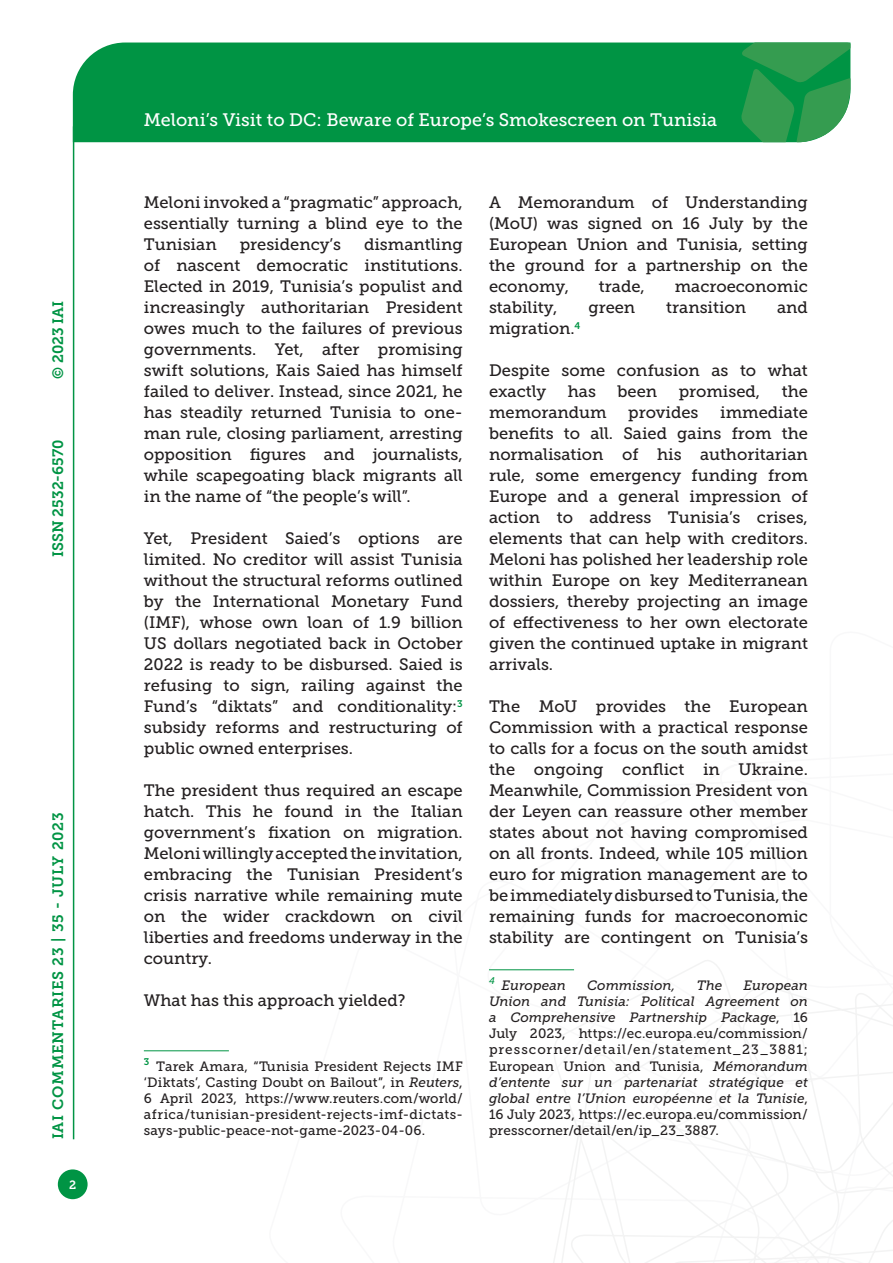
<style>
.page{position:relative;width:893px;height:1263px;background:#fff}
.page>*{position:absolute;margin:0;border:0;box-sizing:border-box;transform-origin:0 0}
.t1{font:18px "Museo Slab 500";color:#fff}
.Testo{font:16.5px/21px "Museo Slab 500";color:#231f20;text-align:justify}
.t2{font:15px "Museo Slab 700";letter-spacing:.05em;color:#009444}
.t3{font:15px "Museo Slab 700";color:#009444}
.Nota{font:13.5px/16.2px "Museo Slab 500";letter-spacing:.01em;color:#231f20;text-align:justify}
.Nota-2{font:italic 13.5px "Museo Slab 500";color:#231f20}
.t4{font:12px "Museo Slab 700";color:#fff}
.s1{font-style:italic}
</style>
<div class="page">
<svg style="left:531px;top:960px;width:362px;height:303px"></svg>
<div style="left:73px;top:43px;width:668px;height:99px;background:#009444"></div>
<svg style="left:741px;top:43px;width:109px;height:99px;background:#319e55"></svg>
<div style="left:58px;top:1169px;width:30px;height:30px;background:#009444;border-radius:50%"></div>
<hr style="left:73px;top:126px;width:1px;height:1013px;background:#009444">
<hr style="left:144px;top:1050px;width:85px;height:1px;background:#009444">
<hr style="left:489px;top:969px;width:85px;height:1px;background:#009444">
<p class="t2" style="left:50px;top:379px;width:80px;rotate:-90deg">© 2023 IAI</p>
<p class="t3" style="left:50px;top:557px;width:119px;rotate:-90deg">ISSN 2532-6570</p>
<p class="t2" style="left:50px;top:1139px;width:328px;rotate:-90deg">IAI COMMENTARIES 23 | 35 - JULY 2023</p>
<p class="t4" style="left:69px;top:1178px;width:9px">2</p>
<p class="t1" style="left:144px;top:110px;width:575px">Meloni’s Visit to DC: Beware of Europe’s Smokescreen on Tunisia</p>
<p class="Testo" style="left:144px;top:192px;width:320px">Meloni invoked a “pragmatic” approach, essentially turning a blind eye to the Tunisian</p>
<p class="Testo" style="left:240px;top:234px;width:103px">presidency’s</p>
<p class="Testo" style="left:144px;top:234px;width:320px;text-indent:220px">dismantling of nascent democratic institutions.<br>Elected in 2019, Tunisia’s populist and increasingly authoritarian President owes much to the failures of previous governments. Yet, after promising swift solutions, Kais Saied has himself failed to deliver. Instead, since 2021, he has steadily returned Tunisia to one&shy;man rule, closing parliament, arresting opposition figures and journalists, while scapegoating black migrants all in the name of “the people’s will”.</p>
<p class="Testo" style="left:144px;top:528px;width:320px">Yet, President Saied’s options are limited. No creditor will assist Tunisia without the structural reforms outlined by the International Monetary Fund (IMF), whose own loan of 1.9 billion US dollars negotiated back in October 2022 is ready to be disbursed. Saied is refusing to sign, railing against the Fund’s “diktats” and conditionality:<sup>3 </sup>subsidy reforms and restructuring of public owned enterprises.</p>
<p class="Testo" style="left:144px;top:780px;width:320px">The president thus required an escape hatch. This he found in the Italian government’s fixation on migration.<br>Meloni willingly accepted the invitation, embracing the Tunisian President’s crisis narrative while remaining mute on the wider crackdown on civil liberties and freedoms underway in the country.</p>
<p class="Testo" style="left:144px;top:990px;width:263px">What has this approach yielded?</p>
<p class="Nota" style="left:144px;top:1058px;width:320px"><sup>3</sup> Tarek Amara, “Tunisia President Rejects IMF ‘Diktats’, Casting Doubt on Bailout”, in <span class="s1">Reuters</span>, 6 April 2023, https://www.reuters.com/world/ africa/tunisian-president-rejects-imf-dictats&shy;says-public-peace-not-game-2023-04-06.</p>
<p class="Testo" style="left:489px;top:192px;width:320px">A Memorandum of Understanding (MoU) was signed on 16 July by the European Union and Tunisia, setting the ground for a partnership on the economy,</p>
<p class="Testo" style="left:599px;top:276px;width:47px">trade,</p>
<p class="Testo" style="left:675px;top:276px;width:135px">macroeconomic</p>
<p class="Testo" style="left:489px;top:297px;width:70px">stability,</p>
<p class="Testo" style="left:588px;top:297px;width:48px">green</p>
<p class="Testo" style="left:666px;top:297px;width:81px">transition</p>
<p class="Testo" style="left:777px;top:297px;width:32px">and</p>
<p class="Testo" style="left:489px;top:318px;width:93px">migration.<sup>4</sup></p>
<p class="Testo" style="left:489px;top:360px;width:320px">Despite some confusion as to what exactly</p>
<p class="Testo" style="left:568px;top:381px;width:30px">has</p>
<p class="Testo" style="left:617px;top:381px;width:41px">been</p>
<p class="Testo" style="left:679px;top:381px;width:83px">promised,</p>
<p class="Testo" style="left:782px;top:381px;width:28px">the</p>
<p class="Testo" style="left:489px;top:402px;width:119px">memorandum</p>
<p class="Testo" style="left:628px;top:402px;width:72px">provides</p>
<p class="Testo" style="left:489px;top:402px;width:320px;text-indent:231px">immediate benefits to all. Saied gains from the normalisation of his authoritarian rule, some emergency funding from Europe and a general impression of action to address Tunisia’s crises, elements that can help with creditors.<br>Meloni has polished her leadership role within Europe on key Mediterranean dossiers, thereby projecting an image of effectiveness to her own electorate given the continued uptake in migrant arrivals.</p>
<p class="Testo" style="left:489px;top:696px;width:320px">The MoU provides the European Commission with a practical response to calls for a focus on the south amidst the ongoing conflict in Ukraine.<br>Meanwhile, Commission President von der Leyen can reassure other member states about not having compromised on all fronts. Indeed, while 105 million euro for migration management are to be immediately disbursed to Tunisia, the remaining funds for macroeconomic stability are contingent on Tunisia’s</p>
<p class="Nota-2" style="left:489px;top:977px;width:78px"><sup>4</sup> European</p>
<p class="Nota-2" style="left:587px;top:977px;width:90px">Commission,</p>
<p class="Nota-2" style="left:697px;top:977px;width:27px">The</p>
<p class="Nota" style="left:489px;top:977px;width:320px;text-indent:255px"><span class="s1">European Union and Tunisia: Political Agreement on a Comprehensive Partnership Package</span>, 16<br>July 2023, https://ec.europa.eu/commission/ presscorner/detail/en/statement_23_3881; European Union and Tunisia, <span class="s1">Mémorandum d’entente sur un partenariat stratégique et global entre l’Union européenne et la Tunisie</span>, 16 July 2023, https://ec.europa.eu/commission/ presscorner/detail/en/ip_23_3887.</p>
</div>
